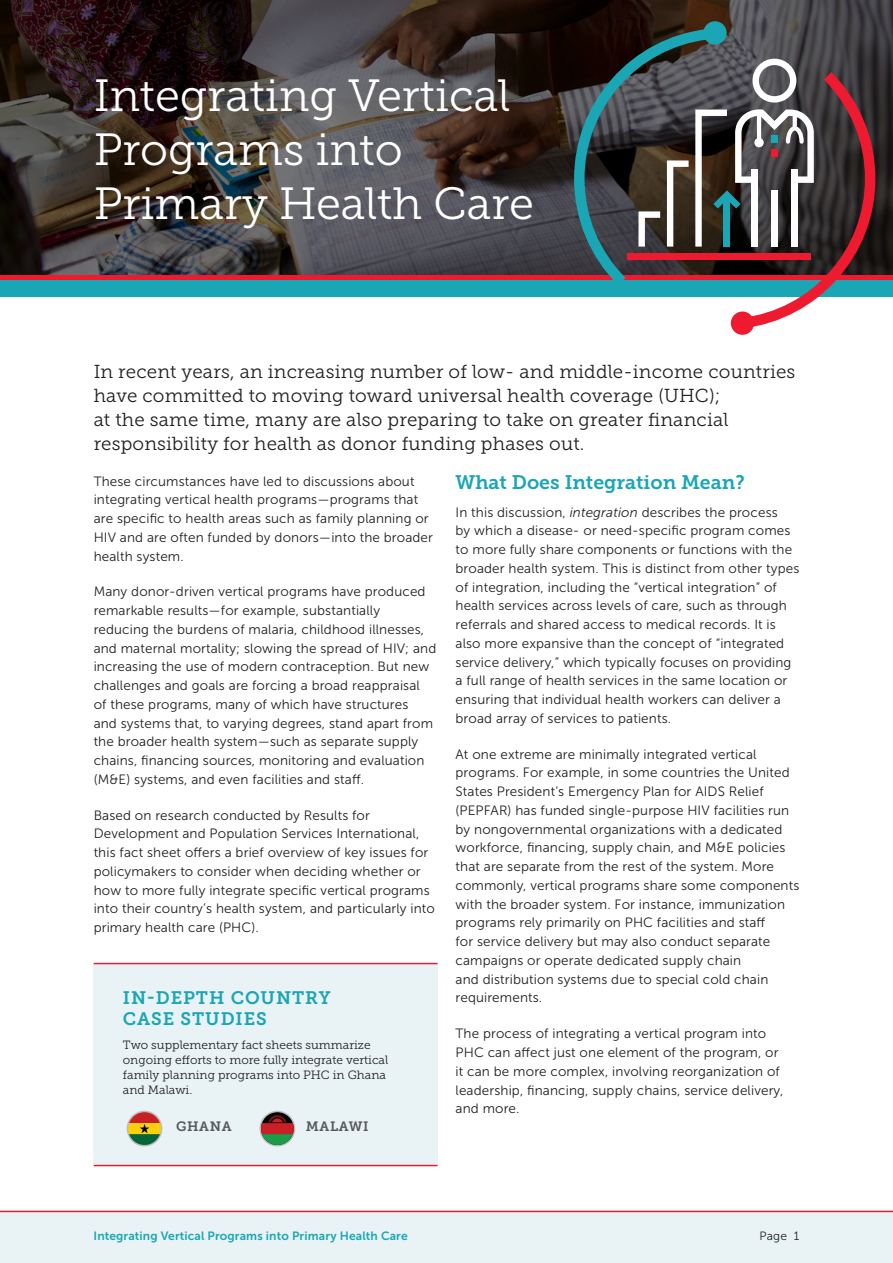
<style>
.page{position:relative;width:893px;height:1263px;background:#fff}
.page>*{position:absolute;margin:0;border:0;box-sizing:border-box;transform-origin:0 0}
.t1{font:45px/54px "Museo Slab 300";color:#fff}
.A_head{font:19.5px "Museo Slab 700";color:#1aa6b5}
.intro_paragraph{font:18.75px/24px "Museo Slab 300";letter-spacing:.01em;color:#231f20}
.t2{font:18px "Museo Slab 700";letter-spacing:.05em;color:#1aa6b5}
.body_text{font:13.5px/18.8px "Museo Sans 300";letter-spacing:.01em;color:#231f20}
.t3{font:13.5px "Museo Slab 700";letter-spacing:.05em;color:#57585a}
.Callout_box_body{font:12px/15px "Museo Slab 300";color:#231f20}
.t4{font:12px "Museo Sans 700";letter-spacing:.01em;color:#1aa6b5}
.t5{font:12px "Museo Sans 300";color:#231f20}
.s1{font-style:italic}
</style>
<div class="page">
<div style="left:0;top:1212px;width:893px;height:51px;background:#e9f3f5"></div>
<hr style="left:0;top:1211px;width:893px;height:1px;background:#ee1a30">
<svg style="left:0;top:0;width:893px;height:276px;background:#3e3636"></svg>
<div style="left:93px;top:963px;width:345px;height:202px;background:#e9f3f5"></div>
<hr style="left:94px;top:963px;width:344px;height:1px;background:#ee1a30">
<hr style="left:94px;top:1165px;width:344px;height:1px;background:#ee1a30">
<svg style="left:127px;top:1111px;width:35px;height:35px"></svg>
<svg style="left:260px;top:1111px;width:35px;height:35px"></svg>
<div style="left:0;top:280px;width:893px;height:17px;background:#1aa6b5"></div>
<hr style="left:0;top:276px;width:893px;height:4px;background:#ee1a30">
<svg style="left:574px;top:29px;width:301px;height:299px"></svg>
<div style="left:703px;top:21px;width:24px;height:24px;background:#1aa6b5;border-radius:50%"></div>
<div style="left:731px;top:312px;width:23px;height:23px;background:#ee1a30;border-radius:50%"></div>
<p class="t1" style="left:94px;top:69px;width:442px">Integrating Vertical<br>Programs into<br>Primary Health Care</p>
<p class="intro_paragraph" style="left:94px;top:360px;width:703px">In recent years, an increasing number of low- and middle-income countries have committed to moving toward universal health coverage (UHC);<br>at the same time, many are also preparing to take on greater financial responsibility for health as donor funding phases out.</p>
<p class="body_text" style="left:94px;top:472px;width:341px">These circumstances have led to discussions about integrating vertical health programs—programs that are specific to health areas such as family planning or HIV and are often funded by donors—into the broader health system.</p>
<p class="body_text" style="left:94px;top:582px;width:344px">Many donor-driven vertical programs have produced remarkable results—for example, substantially reducing the burdens of malaria, childhood illnesses, and maternal mortality; slowing the spread of HIV; and increasing the use of modern contraception. But new challenges and goals are forcing a broad reappraisal<br>of these programs, many of which have structures<br>and systems that, to varying degrees, stand apart from the broader health system—such as separate supply chains, financing sources, monitoring and evaluation (M&amp;E) systems, and even facilities and staff.</p>
<p class="body_text" style="left:94px;top:806px;width:343px">Based on research conducted by Results for Development and Population Services International, this fact sheet offers a brief overview of key issues for policymakers to consider when deciding whether or how to more fully integrate specific vertical programs into their country’s health system, and particularly into primary health care (PHC).</p>
<p class="A_head" style="left:456px;top:472px;width:291px">What Does Integration Mean?</p>
<p class="body_text" style="left:456px;top:503px;width:345px">In this discussion, <span class="s1">integration</span> describes the process<br>by which a disease- or need-specific program comes to more fully share components or functions with the broader health system. This is distinct from other types of integration, including the “vertical integration” of health services across levels of care, such as through referrals and shared access to medical records. It is also more expansive than the concept of “integrated service delivery,” which typically focuses on providing a full range of health services in the same location or ensuring that individual health workers can deliver a broad array of services to patients.</p>
<p class="body_text" style="left:456px;top:745px;width:345px">At one extreme are minimally integrated vertical programs. For example, in some countries the United States President’s Emergency Plan for AIDS Relief (PEPFAR) has funded single-purpose HIV facilities run by nongovernmental organizations with a dedicated workforce, financing, supply chain, and M&amp;E policies that are separate from the rest of the system. More commonly, vertical programs share some components with the broader system. For instance, immunization programs rely primarily on PHC facilities and staff<br>for service delivery but may also conduct separate campaigns or operate dedicated supply chain<br>and distribution systems due to special cold chain requirements.</p>
<p class="body_text" style="left:456px;top:1024px;width:329px">The process of integrating a vertical program into PHC can affect just one element of the program, or it can be more complex, involving reorganization of leadership, financing, supply chains, service delivery, and more.</p>
<p class="t2" style="left:123px;top:988px;width:209px">IN-DEPTH COUNTRY</p>
<p class="t2" style="left:123px;top:1009px;width:146px">CASE STUDIES</p>
<p class="Callout_box_body" style="left:123px;top:1037px;width:267px">Two supplementary fact sheets summarize ongoing efforts to more fully integrate vertical family planning programs into PHC in Ghana and Malawi.</p>
<p class="t3" style="left:176px;top:1118px;width:57px">GHANA</p>
<p class="t3" style="left:306px;top:1118px;width:65px">MALAWI</p>
<p class="t4" style="left:94px;top:1229px;width:316px">Integrating Vertical Programs into Primary Health Care</p>
<p class="t5" style="left:760px;top:1230px;width:41px">Page 1</p>
</div>
